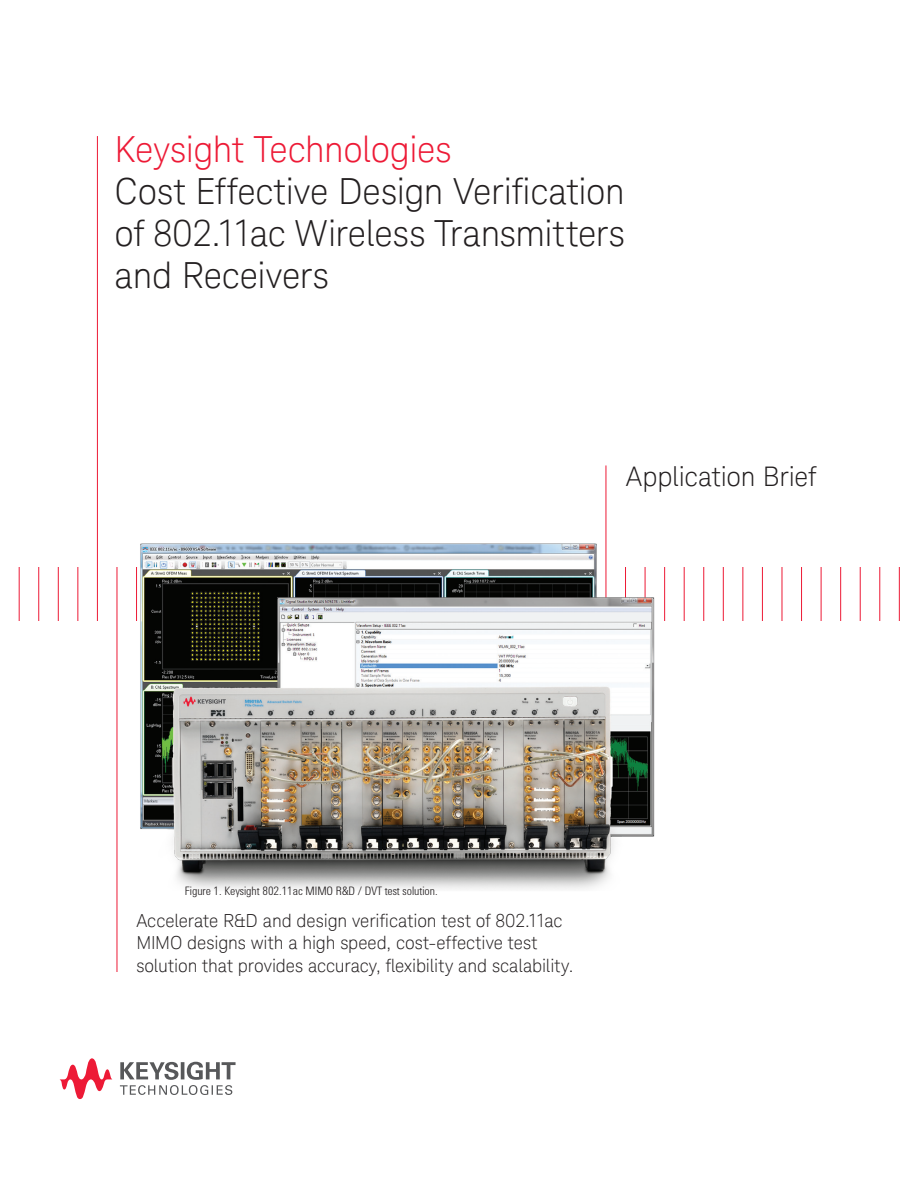
<style>
.page{position:relative;width:918px;height:1188px;background:#fff}
.page>*{position:absolute;margin:0;border:0;box-sizing:border-box;transform-origin:0 0}
.t1{font:300 36px/42px "Keysight Sans";letter-spacing:-.01em;color:#231f20;text-align:justify}
.t2{font:300 36px "Keysight Sans";letter-spacing:-.01em;color:#ed1a36}
.t3{font:300 27px "Keysight Sans";letter-spacing:-.01em;color:#231f20}
.t4{font:300 18px/22.5px "Keysight Sans";letter-spacing:-.005em;color:#231f20}
.t5{font:300 12px "Agilent Condensed CFF";color:#231f20}
</style>
<div class="page">
<hr style="left:19px;top:567px;width:1px;height:54px;background:#ed1a36">
<hr style="left:38px;top:567px;width:1px;height:54px;background:#ed1a36">
<hr style="left:58px;top:567px;width:1px;height:54px;background:#ed1a36">
<hr style="left:77px;top:567px;width:1px;height:54px;background:#ed1a36">
<hr style="left:97px;top:136px;width:1px;height:485px;background:#ed1a36">
<hr style="left:117px;top:567px;width:1px;height:405px;background:#ed1a36">
<hr style="left:606px;top:465px;width:1px;height:156px;background:#ed1a36">
<hr style="left:684px;top:567px;width:1px;height:54px;background:#ed1a36">
<hr style="left:703px;top:567px;width:1px;height:54px;background:#ed1a36">
<hr style="left:723px;top:567px;width:1px;height:54px;background:#ed1a36">
<hr style="left:742px;top:567px;width:1px;height:54px;background:#ed1a36">
<hr style="left:762px;top:567px;width:1px;height:54px;background:#ed1a36">
<hr style="left:782px;top:567px;width:1px;height:54px;background:#ed1a36">
<hr style="left:801px;top:567px;width:1px;height:54px;background:#ed1a36">
<hr style="left:821px;top:567px;width:1px;height:54px;background:#ed1a36">
<hr style="left:840px;top:567px;width:1px;height:54px;background:#ed1a36">
<hr style="left:860px;top:567px;width:1px;height:54px;background:#ed1a36">
<hr style="left:879px;top:567px;width:1px;height:54px;background:#ed1a36">
<hr style="left:899px;top:567px;width:1px;height:54px;background:#ed1a36">
<svg style="left:120px;top:1062px;width:116px;height:33px"></svg>
<svg style="left:60px;top:1058px;width:53px;height:41px"></svg>
<img style="left:136px;top:526px;width:530px;height:363px">
<h1 class="t2" style="left:114px;top:128px;width:339px">Keysight Technologies</h1>
<h1 class="t1" style="left:114px;top:170px;width:512px">Cost Effective Design Verification of 802.11ac Wireless Transmitters and Receivers</h1>
<h2 class="t3" style="left:626px;top:461px;width:192px">Application Brief</h2>
<p class="t5" style="left:185px;top:882px;width:255px">Figure 1. Keysight 802.11ac MIMO R&amp;D / DVT test solution.</p>
<p class="t4" style="left:136px;top:909px;width:439px">Accelerate R&amp;D and design verification test of 802.11ac<br>MIMO designs with a high speed, cost-effective test solution that provides accuracy, flexibility and scalability.</p>
</div>
